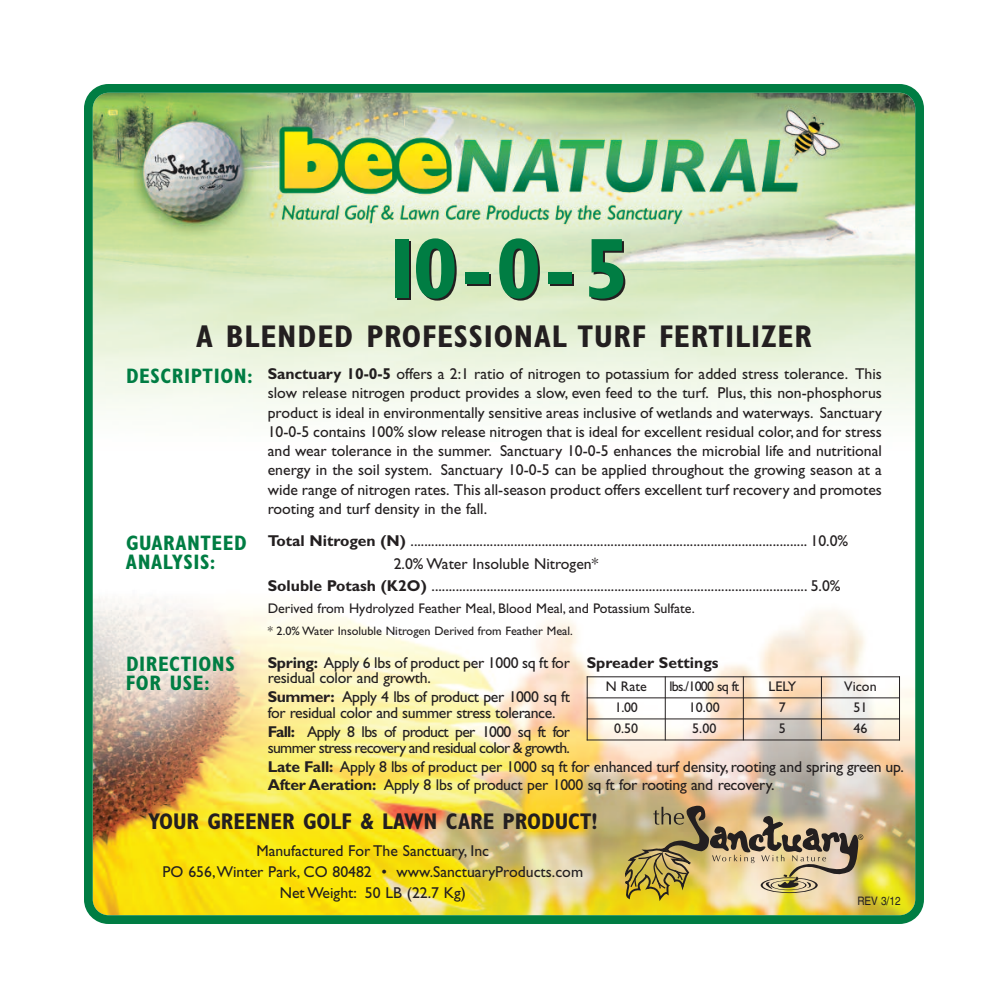
<style>
.page{position:relative;width:1008px;height:1008px;background:#fff}
.page>*{position:absolute;margin:0;border:0;box-sizing:border-box;transform-origin:0 0}
.t1{font:700 condensed 85.92px "Gill Sans";color:#007d43}
.t2{font:700 condensed 31.5px "Gill Sans";letter-spacing:.025em;color:#231f20}
.t3{font:700 condensed 22.75px "Gill Sans";color:#231f20}
.t4{font:700 condensed 21px/18.6px "Gill Sans";letter-spacing:.025em;color:#007d43}
.t5{font:15.75px/19.2px "Gill Sans";letter-spacing:-.015em;color:#231f20}
.t6{font:15.75px/15.8px "Gill Sans";letter-spacing:-.045em;color:#231f20}
.t7{font:700 15.75px "Gill Sans";color:#231f20}
.t8{font:14px "Gill Sans";color:#231f20}
.t9{font:14px "Gill Sans";letter-spacing:-.05em;color:#231f20}
.t10{font:12.25px "Gill Sans";color:#231f20}
.t11{font:11.72px "Helvetica";color:#231f20;scale:.86 1}
.s1{color:#231f20}
.s2{font-weight:700;font-stretch:condensed;font-size:21px;color:#007d43}
.s3{font-weight:700}
</style>
<div class="page">
<img style="left:84px;top:84px;width:840px;height:840px">
<img style="left:625px;top:806px;width:238px;height:95px">
<hr style="left:587px;top:676px;width:1px;height:64px;background:#231f20">
<hr style="left:665px;top:676px;width:1px;height:64px;background:#231f20">
<hr style="left:743px;top:676px;width:1px;height:64px;background:#231f20">
<hr style="left:821px;top:676px;width:1px;height:64px;background:#231f20">
<hr style="left:899px;top:676px;width:1px;height:64px;background:#231f20">
<hr style="left:587px;top:676px;width:313px;height:1px;background:#231f20">
<hr style="left:587px;top:697px;width:313px;height:1px;background:#231f20">
<hr style="left:587px;top:718px;width:313px;height:1px;background:#231f20">
<hr style="left:587px;top:740px;width:313px;height:1px;background:#231f20">
<h1 class="t1" style="left:379px;top:236px;width:251px">1<span class="s1">0</span>-0-5</h1>
<h2 class="t2" style="left:196px;top:325px;width:617px">A BLENDED PROFESSIONAL TURF FERTILIZER</h2>
<p class="t5" style="left:268px;top:366px;width:616px;text-align:justify;text-indent:-142px"><span class="s2">DESCRIPTION:</span> <span class="s3">Sanctuary 10-0-5</span> offers a 2:1 ratio of nitrogen to potassium for added stress tolerance. This slow release nitrogen product provides a slow, even feed to the turf. Plus, this non-phosphorus product is ideal in environmentally sensitive areas inclusive of wetlands and waterways. Sanctuary 10-0-5 contains 100% slow release nitrogen that is ideal for excellent residual color, and for stress and wear tolerance in the summer. Sanctuary 10-0-5 enhances the microbial life and nutritional energy in the soil system. Sanctuary 10-0-5 can be applied throughout the growing season at a wide range of nitrogen rates. This all-season product offers excellent turf recovery and promotes rooting and turf density in the fall.</p>
<h3 class="t4" style="left:126px;top:536px;width:122px">GUARANTEED<br>ANALYSIS:</h3>
<p class="t5" style="left:268px;top:533px;width:582px"><span class="s3">Total Nitrogen (N)</span> ................................................................................................................... 10.0%</p>
<p class="t5" style="left:394px;top:555px;width:206px">2.0% Water Insoluble Nitrogen*</p>
<p class="t5" style="left:268px;top:578px;width:574px"><span class="s3">Soluble Potash (K2O)</span> ............................................................................................................. 5.0%</p>
<p class="t8" style="left:268px;top:603px;width:429px">Derived from Hydrolyzed Feather Meal, Blood Meal, and Potassium Sulfate.</p>
<p class="t10" style="left:268px;top:627px;width:307px">* 2.0% Water Insoluble Nitrogen Derived from Feather Meal.</p>
<h3 class="t4" style="left:126px;top:657px;width:110px">DIRECTIONS<br>FOR USE:</h3>
<p class="t5" style="left:268px;top:656px;width:304px;line-height:15.8px"><span class="s3">Spring:</span> Apply 6 lbs of product per 1000 sq ft for residual color and growth.</p>
<p class="t5" style="left:268px;top:691px;width:304px;line-height:15.8px"><span class="s3">Summer:</span> Apply 4 lbs of product per 1000 sq ft for residual color and summer stress tolerance.</p>
<p class="t6" style="left:268px;top:725px;width:304px"><span class="s3">Fall:</span> Apply 8 lbs of product per 1000 sq ft for summer stress recovery and residual color &amp; growth.</p>
<p class="t5" style="left:268px;top:758px;width:638px"><span class="s3">Late Fall:</span> Apply 8 lbs of product per 1000 sq ft for enhanced turf density, rooting and spring green up.<br><span class="s3">After Aeration:</span> Apply 8 lbs of product per 1000 sq ft for rooting and recovery.</p>
<p class="t7" style="left:587px;top:656px;width:133px">Spreader Settings</p>
<p class="t8" style="left:606px;top:680px;width:43px">N Rate</p>
<p class="t9" style="left:669px;top:680px;width:71px">lbs./1000 sq ft</p>
<p class="t8" style="left:769px;top:680px;width:29px">LELY</p>
<p class="t8" style="left:844px;top:680px;width:34px">Vicon</p>
<p class="t8" style="left:615px;top:702px;width:25px">1.00</p>
<p class="t8" style="left:689px;top:702px;width:33px">10.00</p>
<p class="t8" style="left:779px;top:702px;width:8px">7</p>
<p class="t8" style="left:853px;top:702px;width:15px">51</p>
<p class="t8" style="left:614px;top:723px;width:26px">0.50</p>
<p class="t8" style="left:692px;top:723px;width:26px">5.00</p>
<p class="t8" style="left:779px;top:723px;width:8px">5</p>
<p class="t8" style="left:853px;top:723px;width:15px">46</p>
<h3 class="t3" style="left:148px;top:813px;width:451px">YOUR GREENER GOLF &amp; LAWN CARE PRODUCT!</h3>
<p class="t5" style="left:163px;top:842px;width:422px;line-height:21px;text-align:center">Manufactured For The Sanctuary, Inc<br>PO 656,Winter Park, CO 80482 • www.SanctuaryProducts.com<br>Net Weight: 50 LB (22.7 Kg)</p>
<p class="t11" style="left:857px;top:896px;width:52px">REV 3/12</p>
</div>
